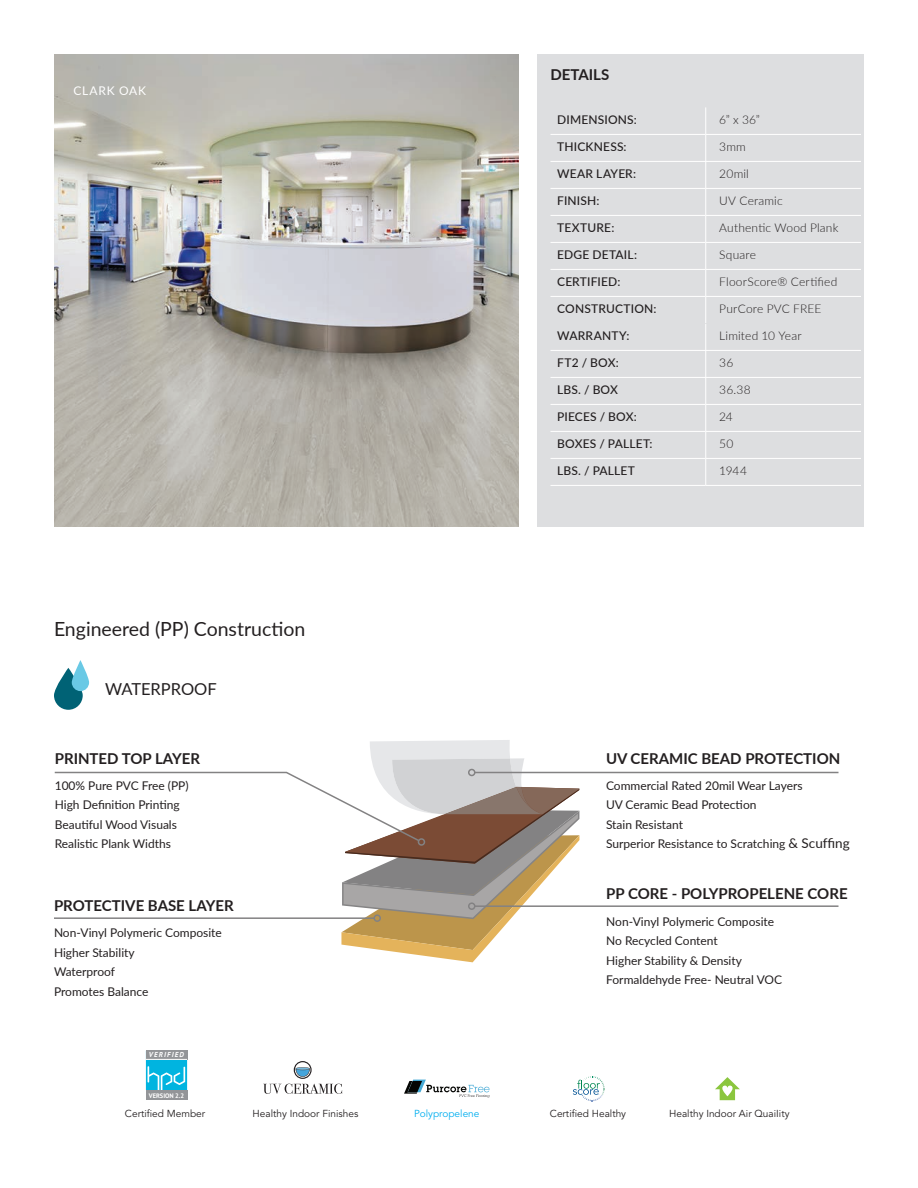
<style>
.page{position:relative;width:918px;height:1188px;background:#fff}
.page>*{position:absolute;margin:0;border:0;box-sizing:border-box;transform-origin:0 0}
.t1{font:19.5px "Lato";color:#231f20}
.t2{font:16.5px "Lato";color:#231f20}
.t3{font:700 15px "Lato";color:#231f20}
.t4{font:12px "Lato";color:#231f20}
.t5{font:500 12px "Lato";letter-spacing:.015em;color:#231f20}
.t6{font:300 12px "Lato";letter-spacing:.015em;color:#231f20}
.t7{font:12px "Lato";letter-spacing:.07em;color:#fff}
.t8{font:10.05px "Avenir";color:#231f20}
.t9{font:10.05px "Avenir";color:#00aeef}
.t10{font:italic 700 7.2px "PT Sans";letter-spacing:.15em;color:#fff}
.t11{font:700 6.45px "PT Sans";letter-spacing:-.005em;color:#fff}
.s1{font-size:13.5px}
</style>
<div class="page">
<img style="left:54px;top:55px;width:465px;height:472px">
<svg style="left:715px;top:1077px;width:25px;height:23px"></svg>
<svg style="left:573px;top:1076px;width:32px;height:25px"></svg>
<svg style="left:404px;top:1080px;width:86px;height:18px"></svg>
<svg style="left:263px;top:1061px;width:79px;height:33px"></svg>
<svg style="left:54px;top:668px;width:29px;height:42px"></svg>
<svg style="left:72px;top:660px;width:17px;height:31px"></svg>
<hr style="left:475px;top:772px;width:363px;height:1px;background:#838283">
<hr style="left:475px;top:905px;width:363px;height:2px;background:#838283">
<svg style="left:54px;top:740px;width:525px;height:222px"></svg>
<div style="left:418px;top:838px;width:7px;height:8px;border:2px solid #838283;border-radius:50%"></div>
<div style="left:537px;top:55px;width:327px;height:472px;background:#dddee0"></div>
<svg style="left:705px;top:107px;width:1px;height:378px"></svg>
<hr style="left:550px;top:134px;width:156px;height:1px;background:#fff">
<hr style="left:706px;top:134px;width:155px;height:1px;background:#fff">
<hr style="left:550px;top:161px;width:156px;height:1px;background:#fff">
<hr style="left:550px;top:188px;width:156px;height:1px;background:#fff">
<hr style="left:706px;top:188px;width:155px;height:1px;background:#fff">
<hr style="left:550px;top:215px;width:156px;height:1px;background:#fff">
<hr style="left:706px;top:215px;width:155px;height:1px;background:#fff">
<hr style="left:550px;top:242px;width:156px;height:1px;background:#fff">
<hr style="left:706px;top:242px;width:155px;height:1px;background:#fff">
<hr style="left:550px;top:269px;width:156px;height:1px;background:#fff">
<hr style="left:706px;top:269px;width:155px;height:1px;background:#fff">
<hr style="left:550px;top:296px;width:156px;height:1px;background:#fff">
<hr style="left:706px;top:296px;width:155px;height:1px;background:#fff">
<hr style="left:550px;top:350px;width:156px;height:1px;background:#fff">
<hr style="left:550px;top:377px;width:156px;height:1px;background:#fff">
<hr style="left:550px;top:404px;width:156px;height:1px;background:#fff">
<hr style="left:706px;top:404px;width:155px;height:1px;background:#fff">
<hr style="left:550px;top:431px;width:156px;height:1px;background:#fff">
<hr style="left:706px;top:431px;width:155px;height:1px;background:#fff">
<hr style="left:550px;top:458px;width:156px;height:1px;background:#fff">
<hr style="left:706px;top:458px;width:155px;height:1px;background:#fff">
<hr style="left:705px;top:161px;width:156px;height:1px;background:#fff">
<hr style="left:705px;top:350px;width:156px;height:1px;background:#fff">
<hr style="left:705px;top:377px;width:156px;height:1px;background:#fff">
<hr style="left:550px;top:485px;width:156px;height:1px;background:#fff">
<hr style="left:706px;top:485px;width:155px;height:1px;background:#fff">
<svg style="left:146px;top:1060px;width:41px;height:31px"></svg>
<div style="left:146px;top:1091px;width:41px;height:9px;background:#939598"></div>
<div style="left:146px;top:1050px;width:41px;height:9px;background:#939598"></div>
<p class="t7" style="left:73px;top:82px;width:74px">CLARK OAK</p>
<p class="t1" style="left:54px;top:615px;width:253px">Engineered (PP) Construction</p>
<p class="t2" style="left:105px;top:677px;width:113px">WATERPROOF</p>
<p class="t3" style="left:55px;top:747px;width:147px">PRINTED TOP LAYER</p>
<p class="t4" style="left:55px;top:777px;width:135px">100% Pure PVC Free (PP)</p>
<p class="t4" style="left:55px;top:797px;width:126px">High Definition Printing</p>
<p class="t4" style="left:55px;top:816px;width:124px">Beautiful Wood Visuals</p>
<p class="t4" style="left:55px;top:836px;width:118px">Realistic Plank Widths</p>
<p class="t3" style="left:54px;top:895px;width:181px">PROTECTIVE BASE LAYER</p>
<p class="t4" style="left:54px;top:925px;width:169px">Non-Vinyl Polymeric Composite</p>
<p class="t4" style="left:54px;top:944px;width:82px">Higher Stability</p>
<p class="t4" style="left:54px;top:964px;width:63px">Waterproof</p>
<p class="t4" style="left:54px;top:983px;width:96px">Promotes Balance</p>
<p class="t10" style="left:149px;top:1050px;width:37px">VERIFIED</p>
<p class="t11" style="left:149px;top:1091px;width:37px">VERSION 2.2</p>
<p class="t3" style="left:550px;top:64px;width:60px">DETAILS</p>
<p class="t5" style="left:557px;top:111px;width:81px">DIMENSIONS:</p>
<p class="t6" style="left:719px;top:111px;width:42px">6” x 36”</p>
<p class="t5" style="left:557px;top:138px;width:71px">THICKNESS:</p>
<p class="t6" style="left:719px;top:138px;width:28px">3mm</p>
<p class="t5" style="left:557px;top:165px;width:80px">WEAR LAYER:</p>
<p class="t6" style="left:719px;top:165px;width:31px">20mil</p>
<p class="t5" style="left:557px;top:192px;width:44px">FINISH:</p>
<p class="t6" style="left:719px;top:192px;width:65px">UV Ceramic</p>
<p class="t5" style="left:557px;top:219px;width:59px">TEXTURE:</p>
<p class="t6" style="left:719px;top:219px;width:121px">Authentic Wood Plank</p>
<p class="t5" style="left:557px;top:246px;width:81px">EDGE DETAIL:</p>
<p class="t6" style="left:719px;top:246px;width:38px">Square</p>
<p class="t5" style="left:557px;top:273px;width:65px">CERTIFIED:</p>
<p class="t6" style="left:719px;top:273px;width:120px">FloorScore® Certified</p>
<p class="t5" style="left:557px;top:300px;width:101px">CONSTRUCTION:</p>
<p class="t6" style="left:719px;top:300px;width:104px">PurCore PVC FREE</p>
<p class="t5" style="left:557px;top:327px;width:74px">WARRANTY:</p>
<p class="t6" style="left:719px;top:327px;width:84px">Limited 10 Year</p>
<p class="t5" style="left:557px;top:354px;width:63px">FT2 / BOX:</p>
<p class="t6" style="left:719px;top:354px;width:16px">36</p>
<p class="t5" style="left:557px;top:381px;width:62px">LBS. / BOX</p>
<p class="t6" style="left:719px;top:381px;width:33px">36.38</p>
<p class="t5" style="left:557px;top:408px;width:81px">PIECES / BOX:</p>
<p class="t6" style="left:719px;top:408px;width:15px">24</p>
<p class="t5" style="left:557px;top:435px;width:97px">BOXES / PALLET:</p>
<p class="t6" style="left:719px;top:435px;width:16px">50</p>
<p class="t5" style="left:557px;top:462px;width:79px">LBS. / PALLET</p>
<p class="t6" style="left:719px;top:462px;width:29px">1944</p>
<p class="t3" style="left:606px;top:747px;width:236px">UV CERAMIC BEAD PROTECTION</p>
<p class="t4" style="left:606px;top:777px;width:198px">Commercial Rated 20mil Wear Layers</p>
<p class="t4" style="left:606px;top:797px;width:152px">UV Ceramic Bead Protection</p>
<p class="t4" style="left:606px;top:816px;width:79px">Stain Resistant</p>
<p class="t4" style="left:606px;top:836px;width:245px">Surperior Resistance to Scratching <span class="s1">&amp; Scuffing</span></p>
<p class="t3" style="left:606px;top:883px;width:243px">PP CORE - POLYPROPELENE CORE</p>
<p class="t4" style="left:606px;top:913px;width:169px">Non-Vinyl Polymeric Composite</p>
<p class="t4" style="left:606px;top:932px;width:113px">No Recycled Content</p>
<p class="t4" style="left:606px;top:952px;width:137px">Higher Stability &amp; Density</p>
<p class="t4" style="left:606px;top:971px;width:177px">Formaldehyde Free- Neutral VOC</p>
<p class="t8" style="left:125px;top:1107px;width:82px">Certified Member</p>
<p class="t8" style="left:253px;top:1107px;width:107px">Healthy Indoor Finishes</p>
<p class="t9" style="left:414px;top:1107px;width:67px">Polypropelene</p>
<p class="t8" style="left:550px;top:1107px;width:78px">Certified Healthy</p>
<p class="t8" style="left:669px;top:1107px;width:122px">Healthy Indoor Air QuaiIity</p>
</div>
